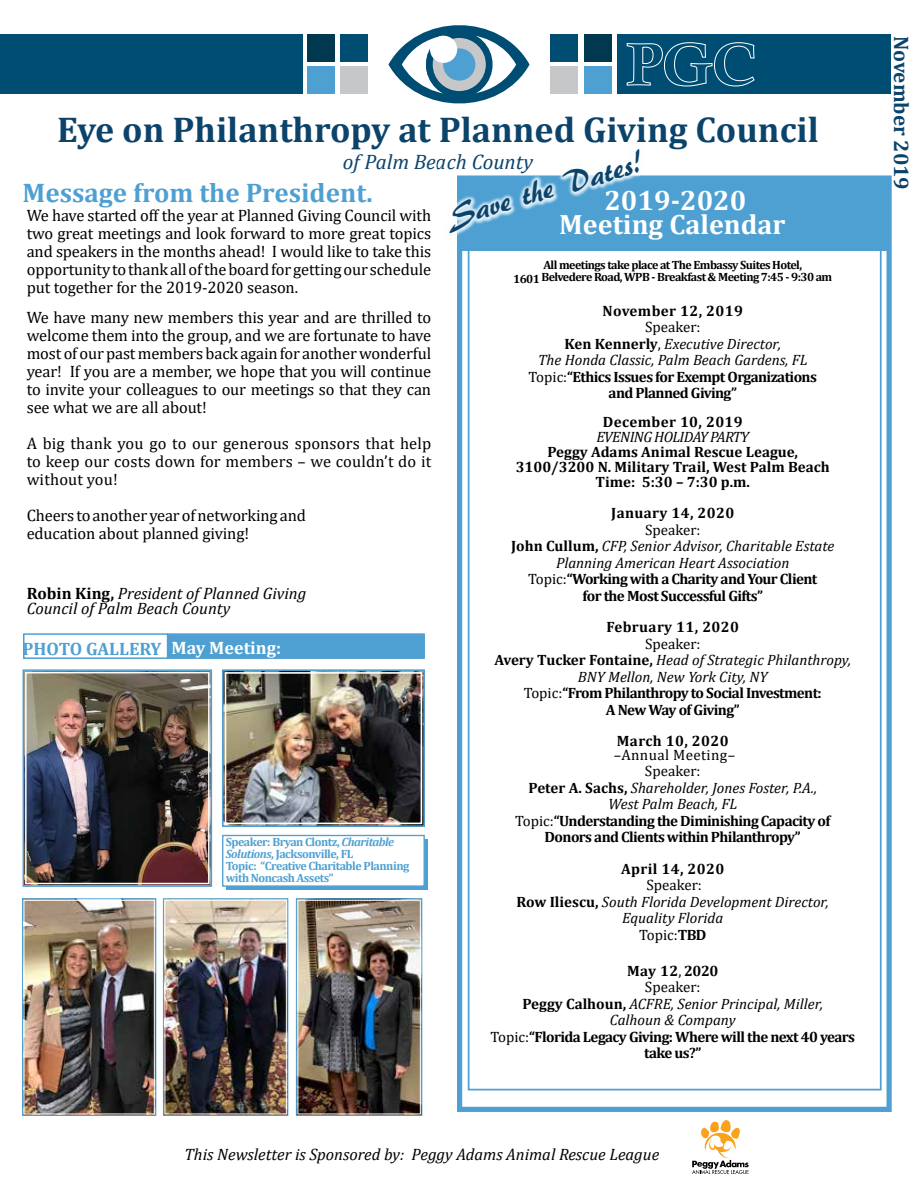
<style>
.page{position:relative;width:918px;height:1188px;background:#fff}
.page>*{position:absolute;margin:0;border:0;box-sizing:border-box;transform-origin:0 0}
.t1{font:700 36px "Cambria";color:#0c436b}
.t2{font:30.6px "ARBERKLEY";color:#0c436b}
.t3{font:700 28.05px/24px "Cambria";color:#fff;text-align:center}
.t4{font:700 27px "Cambria";color:#4ea0d2}
.t5{font:italic 21px "Cambria";color:#0c436b}
.t6{font:700 21px "Cambria";color:#0c436b}
.t7{font:700 18px "Cambria";color:#4ea0d2}
.t8{font:700 18px "Cambria";color:#fff}
.t9{font:16.5px/18px "Cambria";letter-spacing:-.01em;color:#000;text-align:justify}
.t10{font:italic 16.5px/15.6px "Cambria";color:#000}
.t11{font:700 15px/16.5px "Cambria";letter-spacing:-.04em;color:#000;text-align:center}
.t12{font:700 15px/15px "Cambria";color:#000;text-align:center}
.t13{font:700 15px "Cambria";letter-spacing:.025em;color:#000}
.t14{font:italic 15px/16.5px "Cambria";color:#000;text-align:center}
.t15{font:italic 15px "Cambria";letter-spacing:-.04em;color:#000}
.t16{font:700 12px/12px "Cambria";letter-spacing:-.04em;color:#4ea0d2}
.t17{font:700 12px/12px "Cambria";letter-spacing:-.045em;color:#000;text-align:center}
.s1{font-weight:400}
.s2{font-weight:400;font-style:italic}
.s3{font-style:normal}
.s4{font-weight:700;font-style:normal}
.s5{font-style:italic}
</style>
<div class="page">
<svg style="left:457px;top:175px;width:435px;height:937px"></svg>
<div style="left:0;top:35px;width:303px;height:59px;background:#004d74"></div>
<div style="left:457px;top:178px;width:431px;height:72px;background:#4ea0d2"></div>
<div style="left:617px;top:34px;width:274px;height:60px;background:#004d74"></div>
<div style="left:307px;top:34px;width:27px;height:28px;background:#00394f"></div>
<div style="left:340px;top:34px;width:28px;height:28px;background:#004d74"></div>
<div style="left:307px;top:67px;width:27px;height:27px;background:#4ea0d2"></div>
<div style="left:340px;top:67px;width:28px;height:27px;background:#c6c7c9"></div>
<div style="left:584px;top:34px;width:28px;height:28px;background:#00394f"></div>
<div style="left:551px;top:34px;width:27px;height:28px;background:#004d74"></div>
<div style="left:584px;top:67px;width:28px;height:27px;background:#4ea0d2"></div>
<div style="left:551px;top:67px;width:27px;height:27px;background:#c6c7c9"></div>
<svg style="left:388px;top:25px;width:142px;height:79px"></svg>
<div style="left:426px;top:31px;width:67px;height:67px;border:14px solid #004d74;border-radius:50%"></div>
<div style="left:433px;top:38px;width:53px;height:53px;background:#c6c7c9;border-radius:50%"></div>
<div style="left:443px;top:48px;width:32px;height:33px;background:#4ea0d2;border-radius:50%"></div>
<div style="left:430px;top:36px;width:27px;height:27px;background:#fff;border-radius:50%"></div>
<svg style="left:626px;top:42px;width:129px;height:45px"></svg>
<div style="left:167px;top:633px;width:258px;height:26px;background:#4ea0d2;border:2px solid #4ea0d2"></div>
<img style="left:457px;top:143px;width:195px;height:93px">
<svg style="left:692px;top:1120px;width:57px;height:54px"></svg>
<img style="left:25px;top:671px;width:185px;height:214px">
<div style="left:23px;top:669px;width:189px;height:218px;border:1px solid #4ea0d2"></div>
<div style="left:25px;top:672px;width:185px;height:212px;border:1px solid #fff"></div>
<div style="left:23px;top:633px;width:145px;height:26px;border:2px solid #4ea0d2"></div>
<div style="left:226px;top:839px;width:202px;height:51px;background:#4ea0d2"></div>
<div style="left:222px;top:835px;width:203px;height:52px;background:#fff;border:1px solid #4ea0d2"></div>
<img style="left:228px;top:675px;width:191px;height:146px">
<div style="left:222px;top:669px;width:203px;height:158px;border:2px solid #4ea0d2"></div>
<div style="left:225px;top:672px;width:197px;height:152px;border:2px solid #fff"></div>
<img style="left:26px;top:902px;width:127px;height:210px">
<img style="left:166px;top:902px;width:119px;height:210px">
<img style="left:299px;top:902px;width:120px;height:210px">
<div style="left:22px;top:898px;width:134px;height:218px;border:1px solid #4ea0d2"></div>
<div style="left:24px;top:900px;width:131px;height:214px;border:1px solid #fff"></div>
<div style="left:163px;top:898px;width:125px;height:218px;border:1px solid #4ea0d2"></div>
<div style="left:164px;top:900px;width:123px;height:214px;border:1px solid #fff"></div>
<div style="left:296px;top:898px;width:126px;height:218px;border:1px solid #4ea0d2"></div>
<div style="left:297px;top:900px;width:124px;height:214px;border:1px solid #fff"></div>
<h1 class="t1" style="left:57px;top:104px;width:763px">Eye on Philanthropy at Planned Giving Council</h1>
<h3 class="t5" style="left:343px;top:147px;width:192px">of Palm Beach County</h3>
<h3 class="t3" style="left:559px;top:187px;width:228px">2019-2020<br>Meeting Calendar</h3>
<h2 class="t2" style="left:443px;top:199px;width:204px;rotate:-16deg">Save the Dates!</h2>
<h3 class="t4" style="left:23px;top:173px;width:352px">Message from the President.</h3>
<p class="t9" style="left:27px;top:207px;width:406px">We have started off the year at Planned Giving Council with two great meetings and look forward to more great topics and speakers in the months ahead! I would like to take this opportunity to thank all of the board for getting our schedule put together for the 2019-2020 season.</p>
<p class="t9" style="left:27px;top:309px;width:406px">We have many new members this year and are thrilled to welcome them into the group, and we are fortunate to have most of our past members back again for another wonderful year! If you are a member, we hope that you will continue to invite your colleagues to our meetings so that they can see what we are all about!</p>
<p class="t9" style="left:27px;top:435px;width:406px">A big thank you go to our generous sponsors that help to keep our costs down for members – we couldn’t do it without you!</p>
<p class="t9" style="left:27px;top:507px;width:281px">Cheers to another year of networking and education about planned giving!</p>
<p class="t17" style="left:513px;top:259px;width:321px">All meetings take place at The Embassy Suites Hotel,<br>1601 Belvedere Road, WPB - Breakfast &amp; Meeting 7:45 - 9:30 am</p>
<p class="t13" style="left:603px;top:300px;width:142px">November 12, 2019</p>
<p class="t11" style="left:529px;top:319px;width:290px"><span class="s1">Speaker:<br></span>Ken Kennerly<span class="s1">,</span> <span class="s2">Executive Director,<br>The Honda Classic, Palm Beach Gardens, FL<br></span><span class="s1">Topic:</span>“Ethics Issues for Exempt Organizations and Planned Giving”</p>
<p class="t13" style="left:603px;top:411px;width:141px">December 10, 2019</p>
<p class="t15" style="left:597px;top:426px;width:154px">EVENING HOLIDAY PARTY</p>
<p class="t12" style="left:516px;top:444px;width:316px">Peggy Adams Animal Rescue League,<br>3100/3200 N. Military Trail, West Palm Beach<br>Time: 5:30 – 7:30 p.m.</p>
<p class="t13" style="left:611px;top:503px;width:125px">January 14, 2020</p>
<p class="t11" style="left:511px;top:521px;width:325px"><span class="s1">Speaker:<br></span>John Cullum, <span class="s2">CFP, Senior Advisor, Charitable Estate Planning American Heart Association </span><span class="s1">Topic:</span>“Working with a Charity and Your Client<br>for the Most Successful Gifts”</p>
<p class="t13" style="left:606px;top:617px;width:134px">February 11, 2020</p>
<p class="t11" style="left:494px;top:635px;width:358px"><span class="s1">Speaker:<br></span>Avery Tucker Fontaine, <span class="s2">Head of Strategic Philanthropy,<br>BNY Mellon, New York City, NY<br></span><span class="s1">Topic:</span>“From Philanthropy to Social Investment:<br>A New Way of Giving”</p>
<p class="t13" style="left:617px;top:731px;width:113px">March 10, 2020</p>
<p class="t11" style="left:515px;top:746px;width:317px"><span class="s1">–Annual Meeting–<br>Speaker:<br></span>Peter A. Sachs, <span class="s2">Shareholder, Jones Foster, P.A.,<br>West Palm Beach, FL<br></span><span class="s1">Topic:</span>“Understanding the Diminishing Capacity of<br>Donors and Clients within Philanthropy”</p>
<p class="t13" style="left:621px;top:858px;width:105px">April 14, 2020</p>
<p class="t14" style="left:517px;top:876px;width:314px"><span class="s3">Speaker:<br></span><span class="s4">Row Iliescu,</span> South Florida Development Director,<br>Equality Florida<br><span class="s3">Topic:</span><span class="s4">TBD</span></p>
<p class="t11" style="left:490px;top:962px;width:366px">May 12<span class="s1">,</span> 2020<br><span class="s1">Speaker:<br></span>Peggy Calhoun, <span class="s2">ACFRE, Senior Principal, Miller,<br>Calhoun &amp; Company<br></span><span class="s1">Topic:</span>“Florida Legacy Giving: Where will the next 40 years take us?”</p>
<p class="t10" style="left:27px;top:584px;width:281px"><span class="s4">Robin King,</span> President of Planned Giving<br>Council of Palm Beach County</p>
<p class="t8" style="left:172px;top:635px;width:111px">May Meeting:</p>
<p class="t7" style="left:23px;top:636px;width:140px">PHOTO GALLERY</p>
<p class="t16" style="left:226px;top:836px;width:185px">Speaker: Bryan Clontz, <span class="s5">Charitable<br>Solutions</span>, Jacksonville, FL<br>Topic: “Creative Charitable Planning with Noncash Assets”</p>
<p class="t10" style="left:184px;top:1146px;width:476px">This Newsletter is Sponsored by: Peggy Adams Animal Rescue League</p>
<h3 class="t6" style="left:916px;top:36px;width:155px;rotate:90deg">November 2019</h3>
</div>
